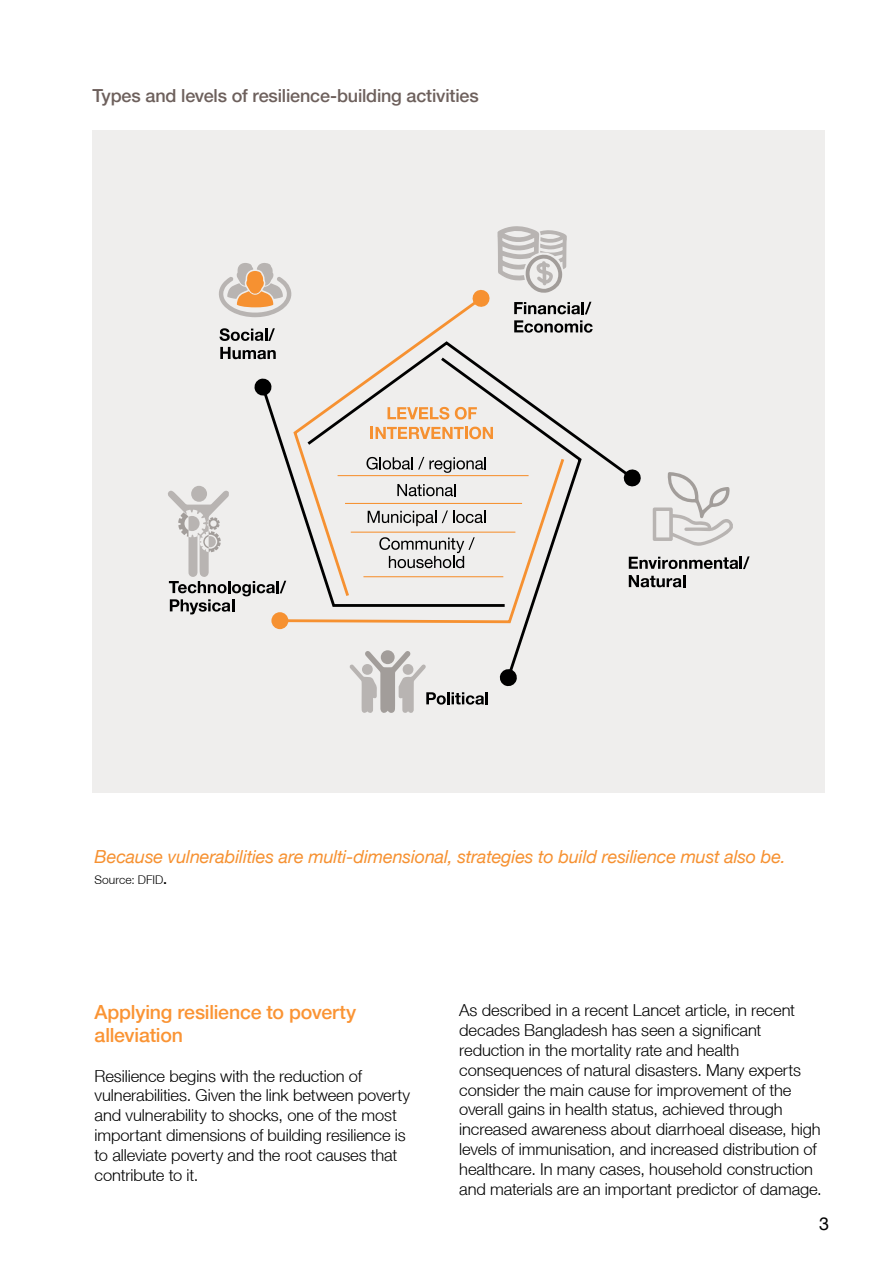
<style>
.page{position:relative;width:893px;height:1263px;background:#fff}
.page>*{position:absolute;margin:0;border:0;box-sizing:border-box;transform-origin:0 0}
.t1{font:500 19.5px/23.4px "Helvetica Neue LT";letter-spacing:-.01em;color:#fa9434}
.t2{font:italic 18px "Helvetica Neue LT";letter-spacing:-.01em;color:#f69131}
.t3{font:500 18px "Helvetica Neue LT";letter-spacing:-.01em;color:#6d605c}
.t4{font:18px "Helvetica Neue LT";color:#000}
.t5{font:300 16.5px/19.8px "Helvetica Neue LT";letter-spacing:-.005em;color:#000}
.t6{font:300 12px "Helvetica Neue LT";letter-spacing:.005em;color:#000}
.s1{font-weight:700}
</style>
<div class="page">
<div style="left:92px;top:130px;width:733px;height:663px;background:#efeeed"></div>
<svg style="left:264px;top:397px;width:23px;height:59px"></svg>
<svg style="left:254px;top:378px;width:18px;height:19px"></svg>
<svg style="left:293px;top:304px;width:178px;height:152px"></svg>
<svg style="left:471px;top:289px;width:19px;height:19px"></svg>
<svg style="left:304px;top:339px;width:319px;height:134px"></svg>
<svg style="left:623px;top:469px;width:18px;height:18px"></svg>
<svg style="left:438px;top:355px;width:145px;height:313px"></svg>
<svg style="left:499px;top:668px;width:18px;height:19px"></svg>
<svg style="left:283px;top:456px;width:283px;height:169px"></svg>
<div style="left:271px;top:612px;width:17px;height:17px;background:#f69131;border-radius:50%"></div>
<svg style="left:514px;top:302px;width:77px;height:12px"></svg>
<svg style="left:514px;top:320px;width:79px;height:13px"></svg>
<svg style="left:387px;top:407px;width:62px;height:12px"></svg>
<svg style="left:455px;top:407px;width:22px;height:12px"></svg>
<svg style="left:371px;top:427px;width:122px;height:12px"></svg>
<svg style="left:220px;top:328px;width:55px;height:13px"></svg>
<svg style="left:220px;top:347px;width:56px;height:12px"></svg>
<svg style="left:629px;top:556px;width:121px;height:13px"></svg>
<svg style="left:629px;top:575px;width:56px;height:12px"></svg>
<svg style="left:497px;top:226px;width:70px;height:67px"></svg>
<svg style="left:219px;top:263px;width:73px;height:54px"></svg>
<svg style="left:366px;top:457px;width:120px;height:16px"></svg>
<svg style="left:397px;top:484px;width:59px;height:12px"></svg>
<svg style="left:368px;top:511px;width:68px;height:15px"></svg>
<svg style="left:442px;top:510px;width:44px;height:13px"></svg>
<svg style="left:379px;top:537px;width:96px;height:31px"></svg>
<hr style="left:338px;top:475px;width:191px;height:1px;background:#f69131">
<hr style="left:345px;top:503px;width:177px;height:1px;background:#f69131">
<hr style="left:351px;top:532px;width:164px;height:1px;background:#f69131">
<hr style="left:363px;top:576px;width:140px;height:1px;background:#f69131">
<svg style="left:653px;top:472px;width:80px;height:74px"></svg>
<svg style="left:349px;top:651px;width:139px;height:62px"></svg>
<div style="left:381px;top:650px;width:14px;height:14px;background:#a29d9a;border-radius:50%"></div>
<div style="left:362px;top:664px;width:11px;height:11px;background:#b8b4b2;border-radius:50%"></div>
<div style="left:403px;top:664px;width:10px;height:11px;background:#b8b4b2;border-radius:50%"></div>
<div style="left:191px;top:486px;width:16px;height:16px;background:#b8b4b2;border-radius:50%"></div>
<svg style="left:168px;top:490px;width:118px;height:124px"></svg>
<p class="t3" style="left:92px;top:85px;width:388px">Types and levels of resilience-building activities</p>
<p class="t2" style="left:95px;top:846px;width:693px">Because vulnerabilities are multi-dimensional, strategies to build resilience must also be.</p>
<p class="t6" style="left:95px;top:873px;width:74px">Source: DFID<span class="s1">.</span></p>
<p class="t1" style="left:95px;top:1000px;width:263px">Applying resilience to poverty alleviation</p>
<p class="t5" style="left:95px;top:1065px;width:317px">Resilience begins with the reduction of vulnerabilities. Given the link between poverty and vulnerability to shocks, one of the most important dimensions of building resilience is to alleviate poverty and the root causes that contribute to it.</p>
<p class="t5" style="left:459px;top:1000px;width:364px">As described in a recent Lancet article, in recent decades Bangladesh has seen a significant reduction in the mortality rate and health consequences of natural disasters. Many experts consider the main cause for improvement of the overall gains in health status, achieved through increased awareness about diarrhoeal disease, high levels of immunisation, and increased distribution of healthcare. In many cases, household construction and materials are an important predictor of damage.</p>
<p class="t4" style="left:819px;top:1212px;width:12px">3</p>
</div>
